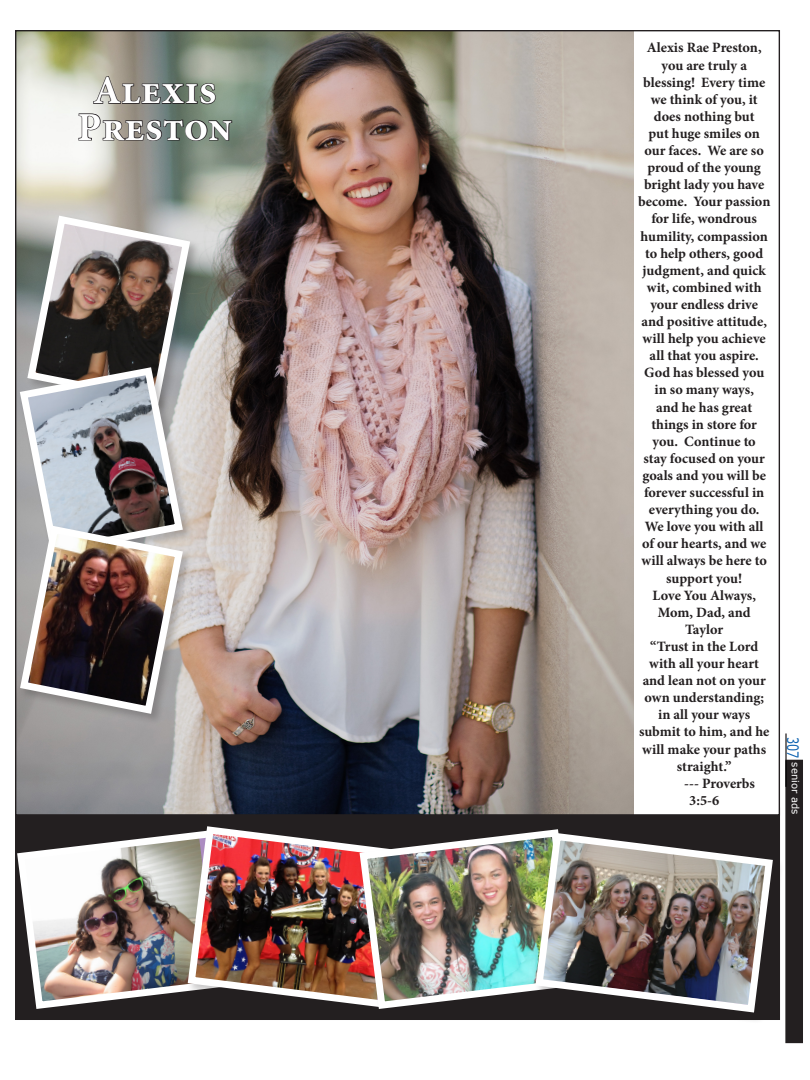
<style>
.page{position:relative;width:810px;height:1080px;background:#fff}
.page>*{position:absolute;margin:0;border:0;box-sizing:border-box;transform-origin:0 0}
.Basic_senior_ad_name{font:700 39.62px/36.8px "Minion Pro";color:#fff;text-align:center}
.t1{font:15.75px "Verdana";color:#0e63b1;scale:.71 1}
.t2{font:700 14.25px/17.1px "Minion Pro";color:#231f20;text-align:center}
.t3{font:10px "Verdana";color:#fff}
</style>
<div class="page">
<div style="left:786px;top:760px;width:16px;height:283px;background:#231f20"></div>
<div style="left:785px;top:760px;width:18px;height:283px;border:1px solid #231f20"></div>
<hr style="left:785px;top:733px;width:2px;height:27px;background:#231f20">
<hr style="left:785px;top:760px;width:2px;height:27px;background:#000">
<div style="left:16px;top:808px;width:763px;height:211px;background:#231f20"></div>
<div style="left:16px;top:31px;width:763px;height:784px;background:#fff"></div>
<img style="left:17px;top:32px;width:616px;height:782px">
<svg style="left:93px;top:75px;width:123px;height:30px;background:#767a71"></svg>
<svg style="left:78px;top:113px;width:155px;height:29px;background:#7a8079"></svg>
<div style="left:26px;top:215px;width:175px;height:200px;background:#231f20;opacity:.25"></div>
<div style="left:19px;top:525px;width:175px;height:200px;background:#231f20;opacity:.25"></div>
<img style="left:16px;top:212px;width:178px;height:506px">
<div style="left:16px;top:828px;width:230px;height:192px;background:#231f20"></div>
<img style="left:15px;top:826px;width:169px;height:187px">
<img style="left:184px;top:826px;width:172px;height:178px">
<div style="left:358px;top:828px;width:231px;height:193px;background:#231f20"></div>
<img style="left:356px;top:832px;width:176px;height:177px">
<div style="left:534px;top:831px;width:250px;height:193px;background:#231f20;opacity:.25"></div>
<img style="left:532px;top:829px;width:245px;height:187px">
<p class="Basic_senior_ad_name" style="left:78px;top:72px;width:156px">Alexis<br>Preston</p>
<p class="t2" style="left:647px;top:39px;width:116px">Alexis Rae Preston,</p>
<p class="t2" style="left:638px;top:56px;width:134px">you are truly a blessing! Every time we think of you, it does nothing but<br>put huge smiles on our faces. We are so proud of the young bright lady you have become. Your passion for life, wondrous humility, compassion to help others, good judgment, and quick wit, combined with your endless drive and positive attitude, will help you achieve all that you aspire.<br>God has blessed you in so many ways,<br>and he has great things in store for you. Continue to<br>stay focused on your goals and you will be forever successful in everything you do.<br>We love you with all of our hearts, and we will always be here to support you!</p>
<p class="t2" style="left:652px;top:586px;width:105px">Love You Always,</p>
<p class="t2" style="left:658px;top:603px;width:94px">Mom, Dad, and<br>Taylor</p>
<p class="t2" style="left:639px;top:638px;width:132px">“Trust in the Lord with all your heart and lean not on your own understanding; in all your ways submit to him, and he will make your paths straight.”</p>
<p class="t2" style="left:689px;top:774px;width:67px;text-align:left;text-indent:-5px">--- Proverbs<br>3:5-6</p>
<p class="t1" style="left:804px;top:737px;width:31px;rotate:90deg">307</p>
<p class="t3" style="left:802px;top:762px;width:53px;rotate:90deg">senior ads</p>
</div>
